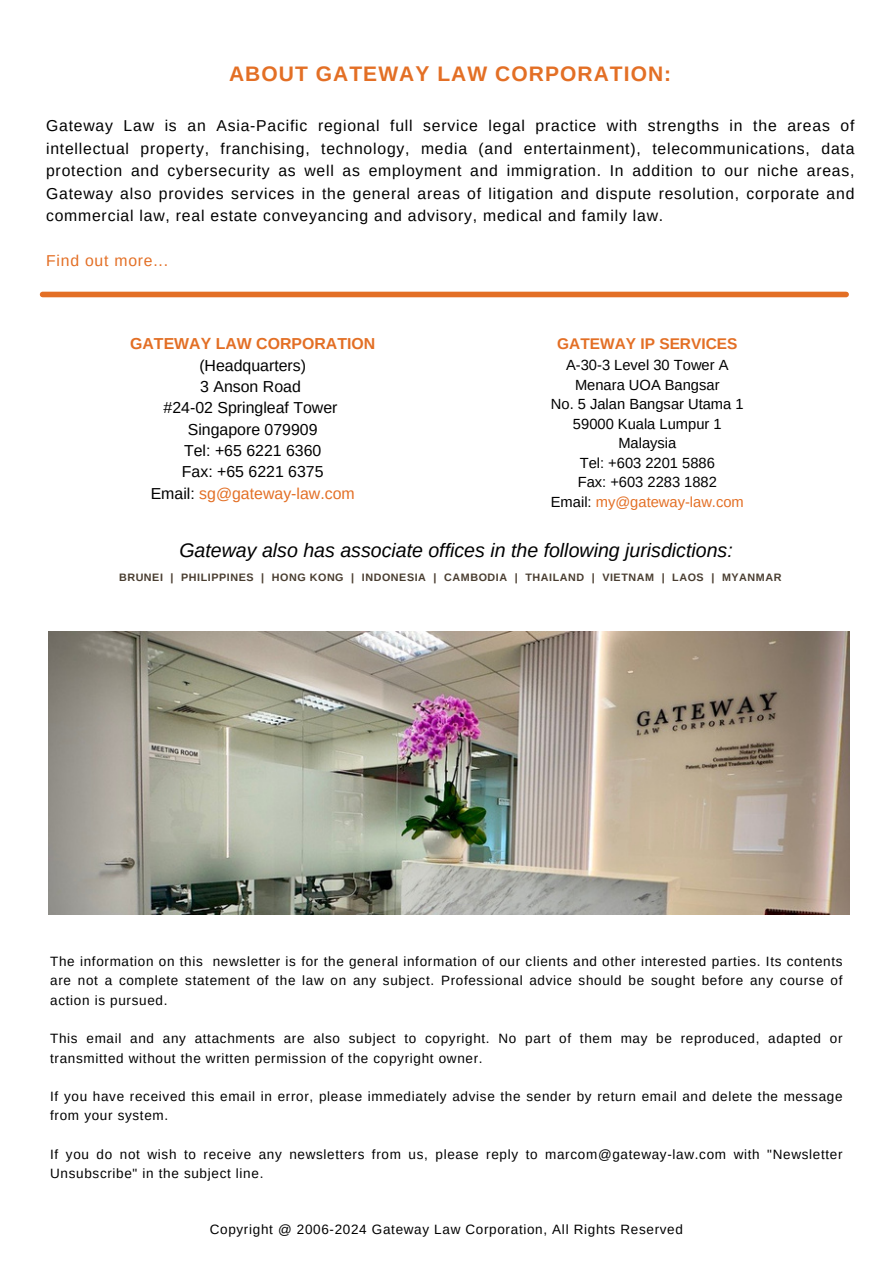
<style>
.page{position:relative;width:893px;height:1264px;background:#fff}
.page>*{position:absolute;margin:0;border:0;box-sizing:border-box;transform-origin:0 0}
.t1{font:700 21px "Arimo";letter-spacing:.05em;color:#e36f25}
.t2{font:italic 19.5px "Arimo";color:#000}
.t3{font:15.9px "Arimo";color:#000}
.t4{font:15.9px "Arimo";color:#e36f25}
.t5{font:700 15.9px "Arimo";color:#e36f25}
.t6{font:15.75px/22.5px "Arimo";letter-spacing:.05em;color:#000;text-align:justify}
.t7{font:15.75px "Arimo";letter-spacing:.05em;color:#e36f25}
.t8{font:700 15.45px "Arimo";color:#e36f25}
.t9{font:14.7px "Arimo";color:#000}
.t10{font:14.7px "Arimo";color:#e36f25}
.t11{font:13.5px/19.2px "Arimo";letter-spacing:.05em;color:#000}
.t12{font:700 10.8px "Arimo";letter-spacing:.05em;color:#493d30}
.s1{color:#000}
</style>
<div class="page">
<div style="left:43px;top:292px;width:803px;height:5px;background:#e36f25"></div>
<img style="left:49px;top:631px;width:800px;height:283px">
<p class="t1" style="left:229px;top:62px;width:444px">ABOUT GATEWAY LAW CORPORATION:</p>
<p class="t6" style="left:46px;top:115px;width:809px">Gateway Law is an Asia-Pacific regional full service legal practice with strengths in the areas of intellectual property, franchising, technology, media (and entertainment), telecommunications, data protection and cybersecurity as well as employment and immigration. In addition to our niche areas, Gateway also provides services in the general areas of litigation and dispute resolution, corporate and commercial law, real estate conveyancing and advisory, medical and family law.</p>
<p class="t7" style="left:46px;top:252px;width:123px">Find out more...</p>
<p class="t8" style="left:557px;top:335px;width:182px">GATEWAY IP SERVICES</p>
<p class="t9" style="left:566px;top:356px;width:164px">A-30-3 Level 30 Tower A</p>
<p class="t9" style="left:575px;top:376px;width:146px">Menara UOA Bangsar</p>
<p class="t9" style="left:551px;top:396px;width:194px">No. 5 Jalan Bangsar Utama 1</p>
<p class="t9" style="left:573px;top:415px;width:150px">59000 Kuala Lumpur 1</p>
<p class="t9" style="left:618px;top:435px;width:59px">Malaysia</p>
<p class="t9" style="left:579px;top:454px;width:137px">Tel: +603 2201 5886</p>
<p class="t9" style="left:577px;top:474px;width:141px">Fax: +603 2283 1882</p>
<p class="t10" style="left:551px;top:494px;width:194px"><span class="s1">Email:</span> my@gateway-law.com</p>
<p class="t2" style="left:179px;top:539px;width:555px">Gateway also has associate offices in the following jurisdictions:</p>
<p class="t12" style="left:119px;top:571px;width:663px">BRUNEI | PHILIPPINES | HONG KONG | INDONESIA | CAMBODIA | THAILAND | VIETNAM | LAOS | MYANMAR</p>
<p class="t5" style="left:130px;top:335px;width:247px">GATEWAY LAW CORPORATION</p>
<p class="t3" style="left:199px;top:356px;width:108px">(Headquarters)</p>
<p class="t3" style="left:200px;top:377px;width:102px">3 Anson Road</p>
<p class="t3" style="left:164px;top:399px;width:175px">#24-02 Springleaf Tower</p>
<p class="t3" style="left:188px;top:420px;width:131px">Singapore 079909</p>
<p class="t3" style="left:184px;top:441px;width:139px">Tel: +65 6221 6360</p>
<p class="t3" style="left:182px;top:463px;width:143px">Fax: +65 6221 6375</p>
<p class="t4" style="left:151px;top:484px;width:205px"><span class="s1">Email:</span> sg@gateway-law.com</p>
<p class="t11" style="left:50px;top:951px;width:793px;text-align:justify">The information on this newsletter is for the general information of our clients and other interested parties. Its contents are not a complete statement of the law on any subject. Professional advice should be sought before any course of action is pursued.</p>
<p class="t11" style="left:50px;top:1029px;width:793px">This email and any attachments are also subject to copyright. No part of them may be reproduced, adapted or transmitted without the written permission of the copyright owner.</p>
<p class="t11" style="left:50px;top:1086px;width:793px">If you have received this email in error, please immediately advise the sender by return email and delete the message from your system.</p>
<p class="t11" style="left:50px;top:1144px;width:793px">If you do not wish to receive any newsletters from us, please reply to marcom@gateway-law.com with "Newsletter<br>Unsubscribe" in the subject line.</p>
<p class="t11" style="left:210px;top:1219px;width:474px">Copyright @ 2006-2024 Gateway Law Corporation, All Rights Reserved</p>
</div>
